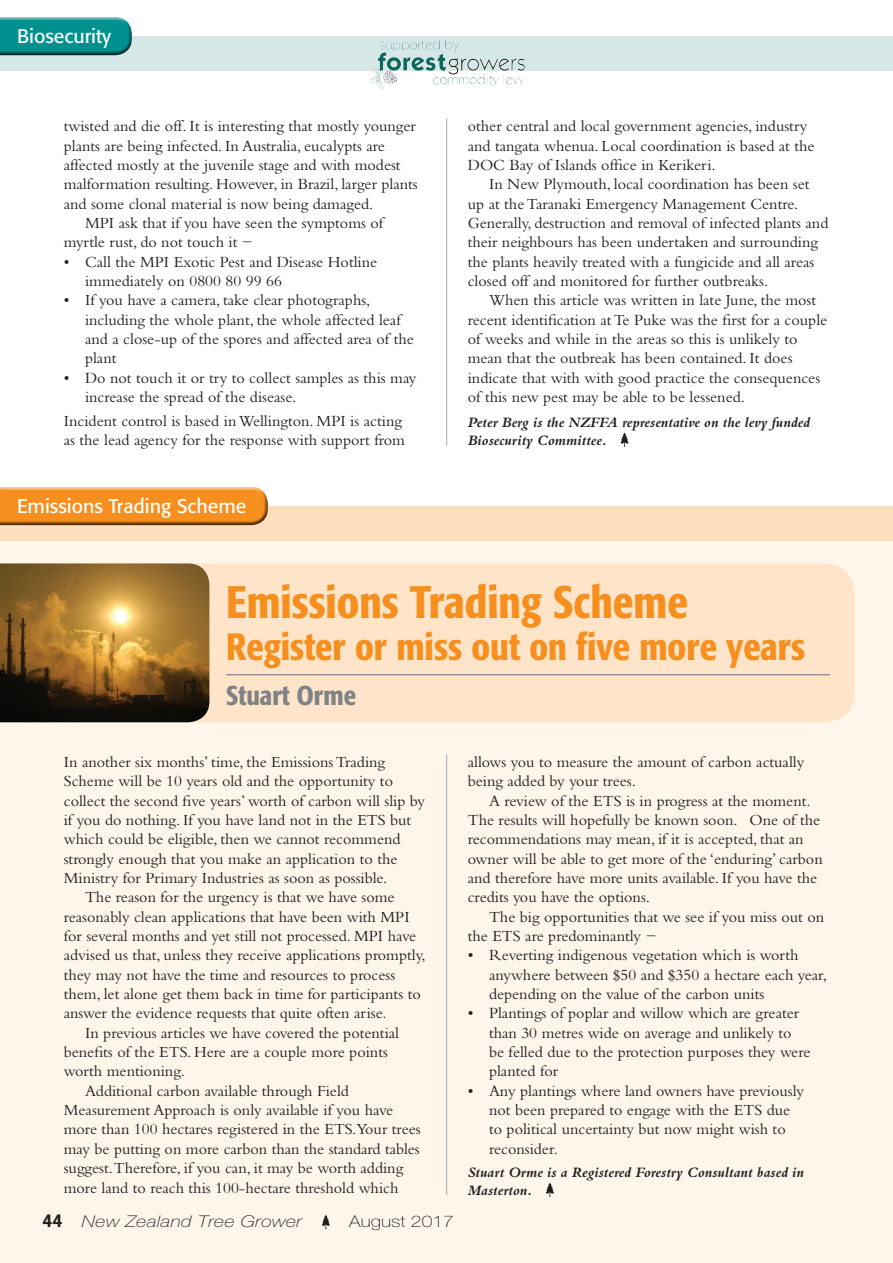
<style>
.page{position:relative;width:893px;height:1263px;background:#fff}
.page>*{position:absolute;margin:0;border:0;box-sizing:border-box;transform-origin:0 0}
.Heading{font:500 condensed 45px "Formata";color:#f68f1e}
.Heading_small{font:500 condensed 37.5px "Formata";color:#f68f1e}
.Author{font:500 condensed 27px "Formata";color:#808285}
.t1{font:19.5px "Formata";color:#fff}
.Body_copy{font:16.2px/19.4px "Bembo";color:#231f20}
.Body_first{font:16.2px/19.4px "Bembo";color:#231f20}
.t2{font:italic 100 16.2px "Helvetica Neue";letter-spacing:.02em;color:#231f20;scale:1.2 1}
.t3{font:100 16.2px "Helvetica Neue";color:#231f20;scale:1.2 1}
.By_lines{font:italic 700 15px/18px "Bembo";color:#231f20}
.s1{font-family:"News Gothic";font-weight:700;font-style:normal}
</style>
<div class="page">
<div style="left:0;top:521px;width:893px;height:742px;background:#fef6eb"></div>
<div style="left:209px;top:563px;width:646px;height:159px;background:#fee5c9"></div>
<hr style="left:892px;top:0;width:1px;height:1263px;background:#fef4e4">
<hr style="left:446px;top:119px;width:1px;height:327px;background:#a8a9ad">
<hr style="left:446px;top:754px;width:1px;height:441px;background:#a8a9ad">
<div style="left:0;top:36px;width:893px;height:34px;background:#d6e7e8"></div>
<div style="left:0;top:506px;width:893px;height:34px;background:#fddfbe"></div>
<div style="left:0;top:16px;width:133px;height:34px;background:#fff;opacity:.75"></div>
<div style="left:0;top:21px;width:136px;height:37px;background:#231f20;opacity:.75"></div>
<div style="left:0;top:486px;width:269px;height:34px;background:#fff;opacity:.75"></div>
<div style="left:0;top:491px;width:272px;height:37px;background:#231f20;opacity:.75"></div>
<img style="left:433px;top:40px;width:19px;height:10px">
<svg style="left:620px;top:432px;width:9px;height:15px"></svg>
<svg style="left:546px;top:1182px;width:8px;height:15px"></svg>
<hr style="left:226px;top:674px;width:604px;height:1px;background:#939598">
<img style="left:0;top:563px;width:209px;height:159px">
<svg style="left:322px;top:1214px;width:8px;height:15px"></svg>
<p class="t1" style="left:17px;top:24px;width:96px">Biosecurity</p>
<p class="Body_first" style="left:64px;top:116px;width:356px">twisted and die off. It is interesting that mostly younger plants are being infected. In Australia, eucalypts are affected mostly at the juvenile stage and with modest malformation resulting. However, in Brazil, larger plants and some clonal material is now being damaged.</p>
<p class="Body_copy" style="left:64px;top:213px;width:321px;text-indent:21px">MPI ask that if you have seen the symptoms of myrtle rust, do not touch it −</p>
<p class="Body_copy" style="left:85px;top:252px;width:294px;text-indent:-21px">• Call the MPI Exotic Pest and Disease Hotline immediately on 0800 80 99 66</p>
<p class="Body_copy" style="left:85px;top:290px;width:330px;text-indent:-21px">• If you have a camera, take clear photographs, including the whole plant, the whole affected leaf and a close-up of the spores and affected area of the plant</p>
<p class="Body_copy" style="left:85px;top:368px;width:333px;text-indent:-21px">• Do not touch it or try to collect samples as this may increase the spread of the disease.</p>
<p class="Body_first" style="left:64px;top:411px;width:343px">Incident control is based in Wellington. MPI is acting as the lead agency for the response with support from</p>
<p class="t1" style="left:17px;top:494px;width:231px">Emissions Trading Scheme</p>
<p class="Body_first" style="left:468px;top:116px;width:348px">other central and local government agencies, industry and tangata whenua. Local coordination is based at the<br>DOC Bay of Islands office in Kerikeri.</p>
<p class="Body_copy" style="left:468px;top:174px;width:362px;text-indent:21px">In New Plymouth, local coordination has been set up at the Taranaki Emergency Management Centre.<br>Generally, destruction and removal of infected plants and their neighbours has been undertaken and surrounding the plants heavily treated with a fungicide and all areas closed off and monitored for further outbreaks.</p>
<p class="Body_copy" style="left:468px;top:290px;width:361px;text-indent:21px">When this article was written in late June, the most recent identification at Te Puke was the first for a couple of weeks and while in the areas so this is unlikely to mean that the outbreak has been contained. It does indicate that with with good practice the consequences of this new pest may be able to be lessened.</p>
<p class="By_lines" style="left:468px;top:413px;width:344px">Peter Berg is the NZFFA representative on the levy funded<br>Biosecurity Committee.</p>
<p class="Heading" style="left:226px;top:575px;width:463px">Emissions Trading Scheme</p>
<p class="Heading_small" style="left:226px;top:624px;width:580px">Register or miss out on five more years</p>
<p class="Author" style="left:226px;top:679px;width:131px">Stuart Orme</p>
<p class="Body_first" style="left:64px;top:752px;width:363px">In another six months’ time, the Emissions Trading Scheme will be 10 years old and the opportunity to collect the second five years’ worth of carbon will slip by if you do nothing. If you have land not in the ETS but which could be eligible, then we cannot recommend strongly enough that you make an application to the Ministry for Primary Industries as soon as possible.</p>
<p class="Body_copy" style="left:64px;top:887px;width:363px;text-indent:21px">The reason for the urgency is that we have some reasonably clean applications that have been with MPI for several months and yet still not processed. MPI have advised us that, unless they receive applications promptly, they may not have the time and resources to process them, let alone get them back in time for participants to answer the evidence requests that quite often arise.</p>
<p class="Body_copy" style="left:64px;top:1023px;width:337px;text-indent:21px">In previous articles we have covered the potential benefits of the ETS. Here are a couple more points worth mentioning.</p>
<p class="Body_copy" style="left:64px;top:1081px;width:358px;text-indent:21px">Additional carbon available through Field Measurement Approach is only available if you have more than 100 hectares registered in the ETS.Your trees may be putting on more carbon than the standard tables suggest.Therefore, if you can, it may be worth adding more land to reach this 100-hectare threshold which</p>
<p class="t2" style="left:43px;top:1212px;width:218px"><span class="s1">44</span> New Zealand Tree Grower</p>
<p class="t3" style="left:349px;top:1212px;width:89px">August 2017</p>
<p class="Body_copy" style="left:468px;top:752px;width:338px">allows you to measure the amount of carbon actually being added by your trees.</p>
<p class="Body_copy" style="left:468px;top:790px;width:356px;text-indent:21px">A review of the ETS is in progress at the moment.<br>The results will hopefully be known soon. One of the recommendations may mean, if it is accepted, that an owner will be able to get more of the ‘enduring’ carbon and therefore have more units available. If you have the credits you have the options.</p>
<p class="Body_copy" style="left:468px;top:906px;width:358px;text-indent:21px">The big opportunities that we see if you miss out on the ETS are predominantly −</p>
<p class="Body_copy" style="left:489px;top:945px;width:340px;text-indent:-21px">• Reverting indigenous vegetation which is worth anywhere between $50 and $350 a hectare each year, depending on the value of the carbon units</p>
<p class="Body_copy" style="left:489px;top:1003px;width:323px;text-indent:-21px">• Plantings of poplar and willow which are greater than 30 metres wide on average and unlikely to be felled due to the protection purposes they were planted for</p>
<p class="Body_copy" style="left:489px;top:1081px;width:317px;text-indent:-21px">• Any plantings where land owners have previously not been prepared to engage with the ETS due to political uncertainty but now might wish to reconsider.</p>
<p class="By_lines" style="left:468px;top:1163px;width:338px">Stuart Orme is a Registered Forestry Consultant based in<br>Masterton.</p>
</div>
